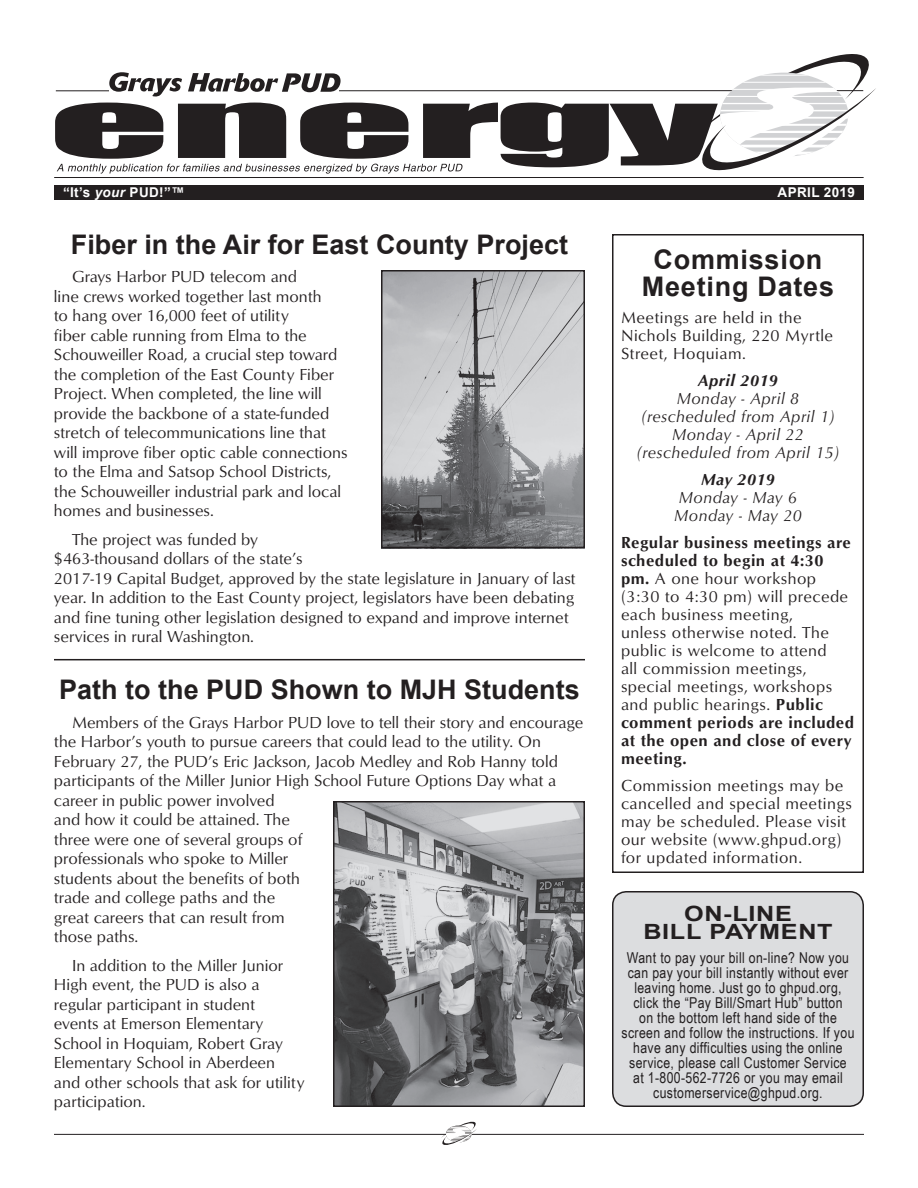
<style>
.page{position:relative;width:918px;height:1188px;background:#fff}
.page>*{position:absolute;margin:0;border:0;box-sizing:border-box;transform-origin:0 0}
.t1{font:700 27px "Arial";color:#231f20}
.t2{font:700 27px/27px "Arial";letter-spacing:.03em;color:#231f20;text-align:center}
.t3{font:700 21px/18px "Arial";letter-spacing:.03em;color:#231f20;text-align:center;scale:1.2 1}
.t4{font:16.5px/19.5px "Optimum Roman DTC";color:#231f20}
.t5{font:16.5px/18px "Optimum Roman DTC";letter-spacing:.03em;color:#231f20}
.t6{font:16.5px/18px "Optimum Bold DTC";letter-spacing:.03em;color:#231f20}
.t7{font:16.5px/18px "Optimum Roman Italic DTC";letter-spacing:.03em;color:#231f20;text-align:center}
.t8{font:16.5px "Optimum Bold Italic DTC";letter-spacing:.03em;color:#231f20}
.t9{font:15px/15px "Arial Narrow";letter-spacing:.025em;color:#231f20;text-align:center}
.t10{font:700 13.5px "Arial";letter-spacing:.03em;color:#fff}
.s1{font-style:italic}
.s2{font-family:"Optimum Bold DTC"}
</style>
<div class="page">
<hr style="left:54px;top:1134px;width:810px;height:1px;background:#231f20">
<svg style="left:441px;top:1121px;width:36px;height:24px"></svg>
<div style="left:54px;top:185px;width:809px;height:15px;background:#231f20"></div>
<svg style="left:55px;top:54px;width:821px;height:139px"></svg>
<hr style="left:54px;top:177px;width:810px;height:1px;background:#231f20">
<div style="left:612px;top:234px;width:252px;height:639px;border:2px solid #231f20"></div>
<div style="left:613px;top:892px;width:250px;height:214px;background:#dcdddf;border-radius:14px"></div>
<div style="left:612px;top:891px;width:252px;height:216px;border:2px solid #231f20;border-radius:14px"></div>
<img style="left:384px;top:273px;width:198px;height:272px">
<div style="left:381px;top:270px;width:204px;height:278px;border:2px solid #231f20"></div>
<img style="left:336px;top:804px;width:246px;height:300px">
<div style="left:333px;top:801px;width:252px;height:306px;border:2px solid #231f20"></div>
<hr style="left:54px;top:659px;width:531px;height:1px;background:#231f20">
<p class="t10" style="left:63px;top:184px;width:123px">“It’s <span class="s1">your</span> PUD!”™</p>
<p class="t10" style="left:778px;top:184px;width:79px">APRIL 2019</p>
<h1 class="t1" style="left:71px;top:226px;width:499px">Fiber in the Air for East County Project</h1>
<p class="t4" style="left:54px;top:267px;width:295px;text-indent:18px">Grays Harbor PUD telecom and<br>line crews worked together last month<br>to hang over 16,000 feet of utility<br>fiber cable running from Elma to the Schouweiller Road, a crucial step toward the completion of the East County Fiber Project. When completed, the line will provide the backbone of a state-funded stretch of telecommunications line that will improve fiber optic cable connections to the Elma and Satsop School Districts, the Schouweiller industrial park and local homes and businesses.</p>
<p class="t4" style="left:54px;top:529px;width:523px;text-indent:18px">The project was funded by<br>$463-thousand dollars of the state’s<br>2017-19 Capital Budget, approved by the state legislature in January of last year. In addition to the East County project, legislators have been debating and fine tuning other legislation designed to expand and improve internet services in rural Washington.</p>
<h1 class="t1" style="left:59px;top:672px;width:522px">Path to the PUD Shown to MJH Students</h1>
<p class="t4" style="left:54px;top:712px;width:531px;text-indent:18px">Members of the Grays Harbor PUD love to tell their story and encourage the Harbor’s youth to pursue careers that could lead to the utility. On February 27, the PUD’s Eric Jackson, Jacob Medley and Rob Hanny told participants of the Miller Junior High School Future Options Day what a career in public power involved<br>and how it could be attained. The<br>three were one of several groups of<br>professionals who spoke to Miller<br>students about the benefits of both<br>trade and college paths and the<br>great careers that can result from<br>those paths.</p>
<p class="t4" style="left:54px;top:955px;width:252px;text-indent:18px">In addition to the Miller Junior<br>High event, the PUD is also a regular participant in student<br>events at Emerson Elementary<br>School in Hoquiam, Robert Gray<br>Elementary School in Aberdeen and other schools that ask for utility participation.</p>
<h1 class="t2" style="left:642px;top:247px;width:194px">Commission<br>Meeting Dates</h1>
<p class="t5" style="left:621px;top:308px;width:214px">Meetings are held in the<br>Nichols Building, 220 Myrtle<br>Street, Hoquiam.</p>
<p class="t8" style="left:698px;top:371px;width:81px">April 2019</p>
<p class="t7" style="left:637px;top:389px;width:204px">Monday - April 8 (rescheduled from April 1)<br>Monday - April 22 (rescheduled from April 15)</p>
<p class="t8" style="left:701px;top:470px;width:75px">May 2019</p>
<p class="t7" style="left:674px;top:488px;width:129px;text-align:left">Monday - May 6<br>Monday - May 20</p>
<p class="t6" style="left:621px;top:533px;width:231px">Regular business meetings are scheduled to begin at 4:30</p>
<p class="t5" style="left:621px;top:569px;width:229px"><span class="s2">pm.</span> A one hour workshop (3:30 to 4:30 pm) will precede each business meeting,<br>unless otherwise noted. The public is welcome to attend<br>all commission meetings, special meetings, workshops and public hearings. <span class="s2">Public</span></p>
<p class="t6" style="left:621px;top:713px;width:235px">comment periods are included at the open and close of every meeting.</p>
<p class="t5" style="left:621px;top:776px;width:232px">Commission meetings may be cancelled and special meetings may be scheduled. Please visit our website (www.ghpud.org) for updated information.</p>
<p class="t3" style="left:643px;top:906px;width:159px">ON-LINE<br>BILL PAYMENT</p>
<p class="t9" style="left:622px;top:950px;width:234px">Want to pay your bill on-line? Now you can pay your bill instantly without ever leaving home. Just go to ghpud.org, click the “Pay Bill/Smart Hub” button<br>on the bottom left hand side of the screen and follow the instructions. If you have any difficulties using the online service, please call Customer Service<br>at 1-800-562-7726 or you may email customerservice@ghpud.org.</p>
</div>
